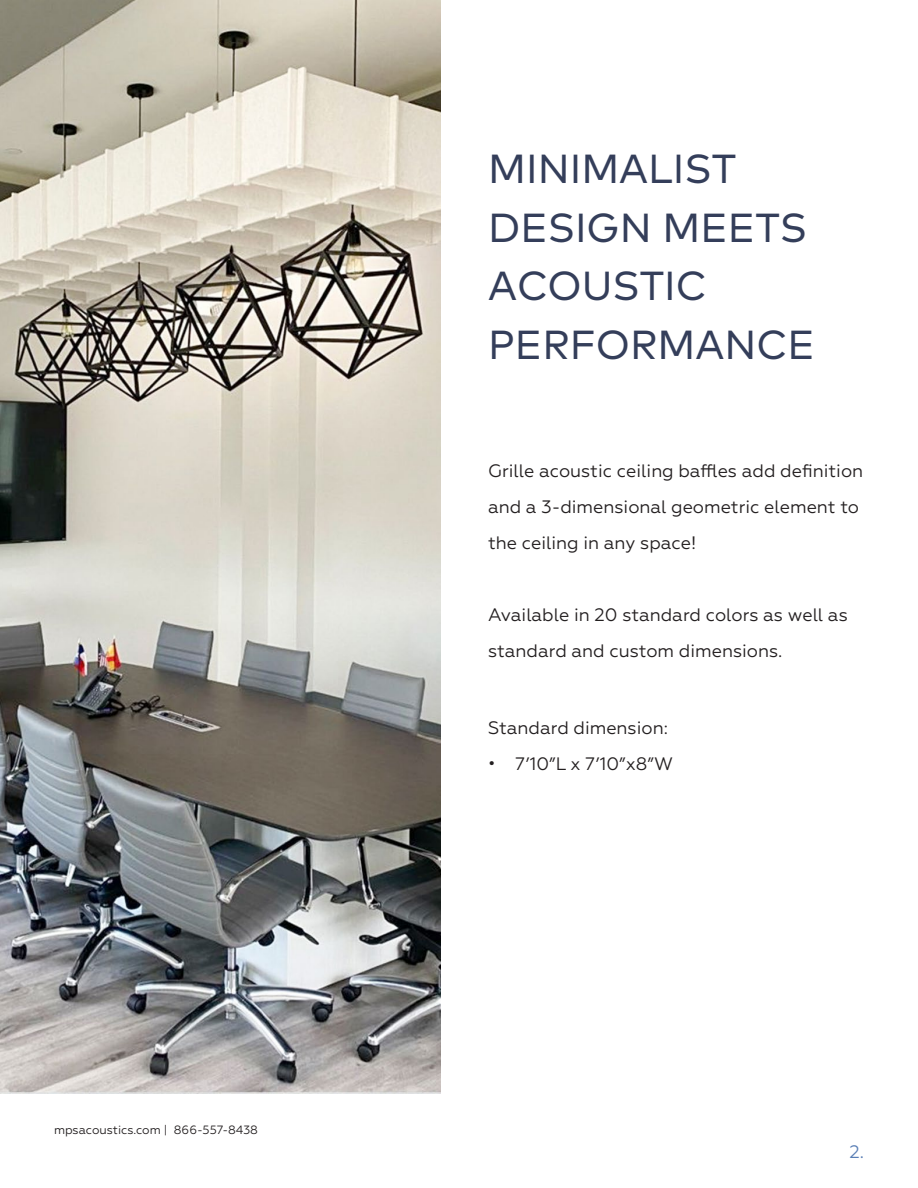
<style>
.page{position:relative;width:918px;height:1188px;background:#fff}
.page>*{position:absolute;margin:0;border:0;box-sizing:border-box;transform-origin:0 0}
.t1{font:40.5px/58.5px "Mark";color:#343e5a}
.t2{font:18px/36px "Geometria";color:#231f20}
.t3{font:18px "Geometria";color:#597eb5}
.t4{font:12px "Geometria";color:#231f20}
</style>
<div class="page">
<img style="left:0;top:0;width:441px;height:1093px">
<p class="t4" style="left:54px;top:1123px;width:206px">mpsacoustics.com | 866-557-8438</p>
<p class="t1" style="left:488px;top:139px;width:328px">MINIMALIST<br>DESIGN MEETS<br>ACOUSTIC<br>PERFORMANCE</p>
<p class="t2" style="left:488px;top:452px;width:377px">Grille acoustic ceiling baffles add definition and a 3-dimensional geometric element to the ceiling in any space!</p>
<p class="t2" style="left:488px;top:596px;width:361px">Available in 20 standard colors as well as standard and custom dimensions.</p>
<p class="t2" style="left:488px;top:709px;width:181px">Standard dimension:</p>
<p class="t2" style="left:488px;top:745px;width:186px">• 7’10”L x 7’10”x8”W</p>
<p class="t3" style="left:849px;top:1141px;width:16px">2.</p>
</div>
